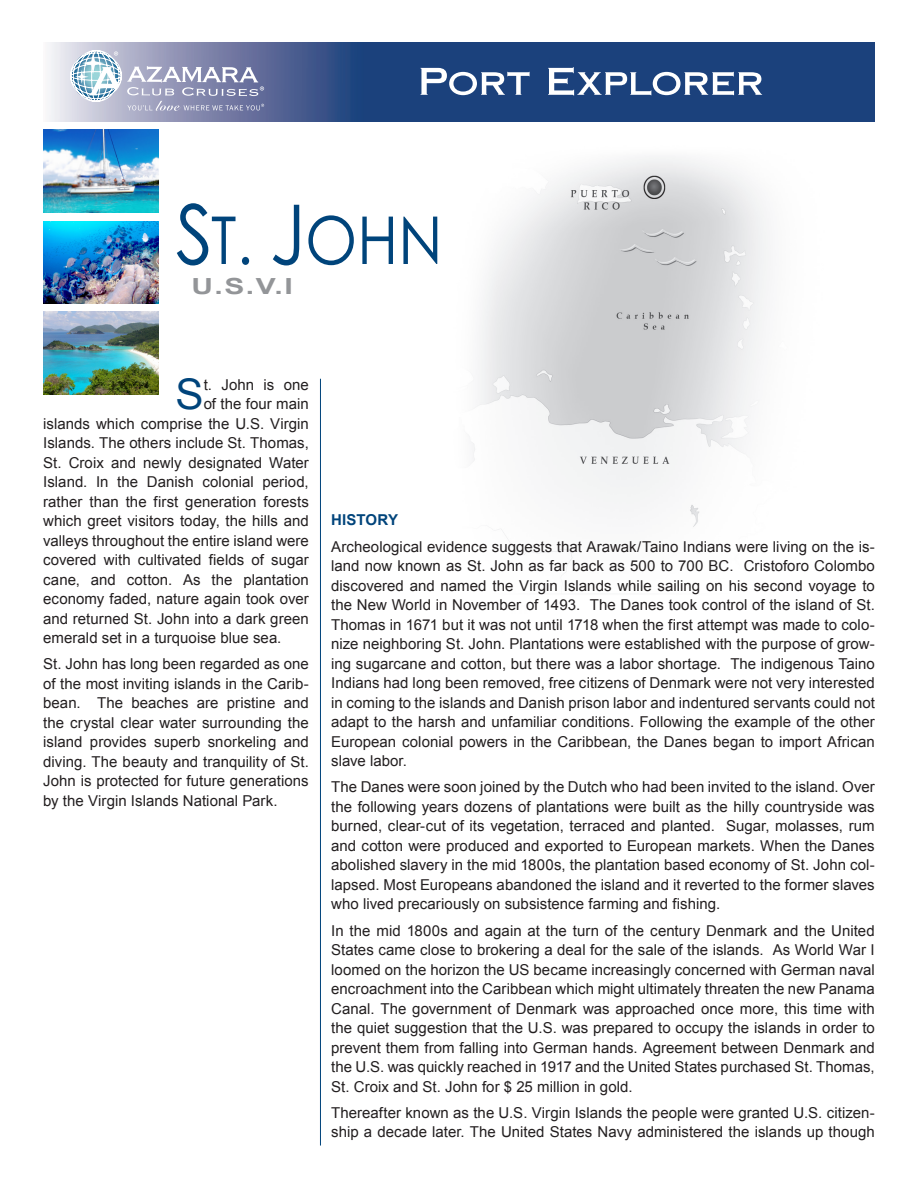
<style>
.page{position:relative;width:918px;height:1188px;background:#fff}
.page>*{position:absolute;margin:0;border:0;box-sizing:border-box;transform-origin:0 0}
.t1{font:66px "Century Gothic";color:#00447b;scale:.91 1}
.Body{font:42.3px "Arial";color:#00447b}
.t2{font:700 22.2px "Arial";color:#939598;scale:1.35 1}
.Body-2{font:15px/19.5px "Arial";letter-spacing:.005em;color:#231f20;text-align:justify}
.Body-3{font:700 15px "Arial";letter-spacing:.005em;color:#00447b}
.s1{font-size:82.5px}
</style>
<div class="page">
<img style="left:164px;top:121px;width:710px;height:452px">
<div style="left:43px;top:379px;width:266px;height:760px;background:#fff"></div>
<hr style="left:320px;top:379px;width:1px;height:767px;background:#00447b">
<img style="left:43px;top:312px;width:116px;height:83px">
<img style="left:43px;top:221px;width:116px;height:82px">
<img style="left:43px;top:130px;width:116px;height:83px">
<img style="left:49px;top:43px;width:826px;height:78px">
<svg style="left:70px;top:50px;width:194px;height:61px;background:#a4abc5"></svg>
<svg style="left:420px;top:68px;width:110px;height:27px"></svg>
<svg style="left:548px;top:67px;width:214px;height:29px"></svg>
<p class="t1" style="left:176px;top:194px;width:295px"><span class="s1">S</span>T. <span class="s1">J</span>OHN</p>
<p class="t2" style="left:191px;top:271px;width:77px">U.S.V.I</p>
<p class="Body" style="left:176px;top:367px;width:30px">S</p>
<p class="Body-2" style="left:204px;top:375px;width:107px">t. John is one</p>
<p class="Body-2" style="left:204px;top:394px;width:107px">of the four main</p>
<p class="Body-2" style="left:43px;top:414px;width:267px">islands which comprise the U.S. Virgin</p>
<p class="Body-2" style="left:43px;top:433px;width:267px">Islands. The others include St. Thomas,</p>
<p class="Body-2" style="left:43px;top:453px;width:267px">St. Croix and newly designated Water</p>
<p class="Body-2" style="left:43px;top:472px;width:267px">Island. In the Danish colonial period,</p>
<p class="Body-2" style="left:43px;top:492px;width:267px">rather than the first generation forests</p>
<p class="Body-2" style="left:43px;top:511px;width:267px">which greet visitors today, the hills and</p>
<p class="Body-2" style="left:43px;top:531px;width:267px">valleys throughout the entire island were</p>
<p class="Body-2" style="left:43px;top:550px;width:267px">covered with cultivated fields of sugar</p>
<p class="Body-2" style="left:43px;top:570px;width:267px">cane, and cotton. As the plantation</p>
<p class="Body-2" style="left:43px;top:589px;width:267px">economy faded, nature again took over</p>
<p class="Body-2" style="left:43px;top:609px;width:267px">and returned St. John into a dark green</p>
<p class="Body-2" style="left:43px;top:628px;width:240px">emerald set in a turquoise blue sea.</p>
<p class="Body-2" style="left:43px;top:655px;width:267px">St. John has long been regarded as one of the most inviting islands in the Carib&shy;bean. The beaches are pristine and the crystal clear water surrounding the island provides superb snorkeling and diving. The beauty and tranquility of St.<br>John is protected for future generations by the Virgin Islands National Park.</p>
<p class="Body-3" style="left:331px;top:510px;width:68px">HISTORY</p>
<p class="Body-2" style="left:331px;top:537px;width:545px">Archeological evidence suggests that Arawak/Taino Indians were living on the is&shy;land now known as St. John as far back as 500 to 700 BC. Cristoforo Colombo discovered and named the Virgin Islands while sailing on his second voyage to the New World in November of 1493. The Danes took control of the island of St.<br>Thomas in 1671 but it was not until 1718 when the first attempt was made to colo&shy;nize neighboring St. John. Plantations were established with the purpose of grow&shy;ing sugarcane and cotton, but there was a labor shortage. The indigenous Taino Indians had long been removed, free citizens of Denmark were not very interested in coming to the islands and Danish prison labor and indentured servants could not adapt to the harsh and unfamiliar conditions. Following the example of the other European colonial powers in the Caribbean, the Danes began to import African slave labor.</p>
<p class="Body-2" style="left:331px;top:778px;width:545px">The Danes were soon joined by the Dutch who had been invited to the island. Over the following years dozens of plantations were built as the hilly countryside was burned, clear-cut of its vegetation, terraced and planted. Sugar, molasses, rum and cotton were produced and exported to European markets. When the Danes abolished slavery in the mid 1800s, the plantation based economy of St. John col&shy;lapsed. Most Europeans abandoned the island and it reverted to the former slaves who lived precariously on subsistence farming and fishing.</p>
<p class="Body-2" style="left:331px;top:921px;width:545px">In the mid 1800s and again at the turn of the century Denmark and the United States came close to brokering a deal for the sale of the islands. As World War I loomed on the horizon the US became increasingly concerned with German naval encroachment into the Caribbean which might ultimately threaten the new Panama Canal. The government of Denmark was approached once more, this time with the quiet suggestion that the U.S. was prepared to occupy the islands in order to prevent them from falling into German hands. Agreement between Denmark and the U.S. was quickly reached in 1917 and the United States purchased St. Thomas, St. Croix and St. John for $ 25 million in gold.</p>
<p class="Body-2" style="left:331px;top:1103px;width:545px">Thereafter known as the U.S. Virgin Islands the people were granted U.S. citizen&shy;ship a decade later. The United States Navy administered the islands up though</p>
</div>
